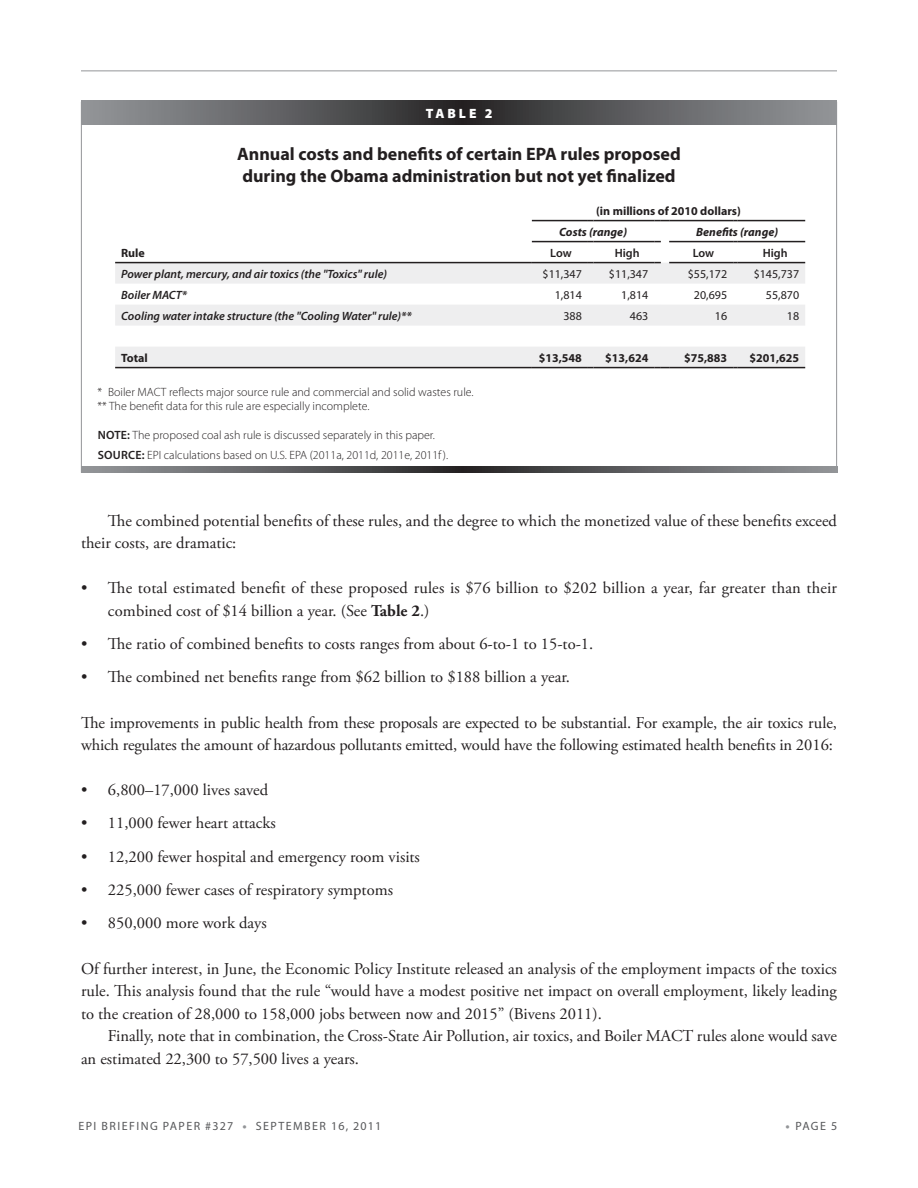
<style>
.page{position:relative;width:918px;height:1188px;background:#fff}
.page>*{position:absolute;margin:0;border:0;box-sizing:border-box;transform-origin:0 0}
.t1{font:700 18px/21.6px "Myriad Pro";color:#231f20}
.t2{font:16.5px/22.5px "Adobe Garamond Pro";color:#231f20}
.t3{font:900 13.5px "Myriad Pro";color:#fff}
.t4{font:300 12px/14.4px "Myriad Pro";color:#231f20}
.t5{font:italic 600 12px "Myriad Pro";color:#231f20}
.t6{font:700 12px "Myriad Pro";color:#231f20}
.t7{font:12px "Myriad Pro";color:#231f20}
.t8{font:italic 700 12px "Myriad Pro";color:#231f20}
.t9{font:12px "Myriad Pro";letter-spacing:.1em;color:#57585a}
.t10{font:12px "Myriad Pro";letter-spacing:.12em;color:#57585a}
.t11{font:600 12px "Myriad Pro";color:#231f20}
.s1{font-weight:600}
.s2{font-weight:700}
.s3{font-family:"Monotype Corsiva";font-size:7.5px;color:#939598}
</style>
<div class="page">
<hr style="left:81px;top:70px;width:756px;height:1px;background:#939598">
<div style="left:81px;top:102px;width:756px;height:370px;background:#fff;border:1px solid #939598"></div>
<svg style="left:81px;top:101px;width:756px;height:24px;background:#5f6062"></svg>
<svg style="left:81px;top:467px;width:756px;height:6px;background:#5f6062"></svg>
<hr style="left:532px;top:220px;width:56px;height:1px;background:#231f20">
<hr style="left:594px;top:220px;width:60px;height:1px;background:#231f20">
<svg style="left:654px;top:220px;width:15px;height:1px"></svg>
<hr style="left:669px;top:220px;width:64px;height:1px;background:#231f20">
<hr style="left:738px;top:220px;width:67px;height:1px;background:#231f20">
<svg style="left:115px;top:347px;width:690px;height:21px;background:#e3e3e4"></svg>
<hr style="left:738px;top:367px;width:67px;height:1px;background:#231f20">
<hr style="left:532px;top:241px;width:56px;height:1px;background:#231f20">
<hr style="left:594px;top:241px;width:60px;height:1px;background:#231f20">
<hr style="left:669px;top:241px;width:64px;height:1px;background:#231f20">
<hr style="left:738px;top:241px;width:67px;height:1px;background:#231f20">
<svg style="left:115px;top:262px;width:690px;height:64px"></svg>
<hr style="left:738px;top:262px;width:67px;height:1px;background:#231f20">
<p class="t3" style="left:426px;top:106px;width:21px">TABLE</p>
<p class="t3" style="left:485px;top:106px;width:9px">2</p>
<p class="t1" style="left:237px;top:142px;width:445px">Annual costs and benefits of certain EPA rules proposed during the Obama administration but not yet finalized</p>
<p class="t6" style="left:596px;top:203px;width:146px">(in millions of 2010 dollars)</p>
<p class="t8" style="left:559px;top:224px;width:70px">Costs (range)</p>
<p class="t8" style="left:696px;top:224px;width:83px">Benefits (range)</p>
<p class="t6" style="left:121px;top:245px;width:25px">Rule</p>
<p class="t11" style="left:550px;top:245px;width:23px">LOW</p>
<p class="t11" style="left:615px;top:245px;width:26px">HIGH</p>
<p class="t11" style="left:693px;top:245px;width:23px">LOW</p>
<p class="t11" style="left:763px;top:245px;width:26px">HIGH</p>
<p class="t5" style="left:121px;top:266px;width:267px">Power plant, mercury, and air toxics (the "Toxics" rule)</p>
<p class="t7" style="left:543px;top:266px;width:41px">$11,347</p>
<p class="t7" style="left:609px;top:266px;width:41px">$11,347</p>
<p class="t7" style="left:688px;top:266px;width:41px">$55,172</p>
<p class="t7" style="left:754px;top:266px;width:47px">$145,737</p>
<p class="t5" style="left:121px;top:287px;width:67px">Boiler MACT*</p>
<p class="t7" style="left:555px;top:287px;width:29px">1,814</p>
<p class="t7" style="left:621px;top:287px;width:29px">1,814</p>
<p class="t7" style="left:694px;top:287px;width:35px">20,695</p>
<p class="t7" style="left:766px;top:287px;width:35px">55,870</p>
<p class="t5" style="left:121px;top:308px;width:292px">Cooling water intake structure (the "Cooling Water" rule)**</p>
<p class="t7" style="left:563px;top:308px;width:20px">388</p>
<p class="t7" style="left:630px;top:308px;width:20px">463</p>
<p class="t7" style="left:715px;top:308px;width:14px">16</p>
<p class="t7" style="left:787px;top:308px;width:14px">18</p>
<p class="t6" style="left:121px;top:350px;width:28px">Total</p>
<p class="t6" style="left:539px;top:350px;width:45px">$13,548</p>
<p class="t6" style="left:605px;top:350px;width:45px">$13,624</p>
<p class="t6" style="left:684px;top:350px;width:45px">$75,883</p>
<p class="t6" style="left:750px;top:350px;width:51px">$201,625</p>
<p class="t4" style="left:98px;top:385px;width:378px">* Boiler MACT reflects major source rule and commercial and solid wastes rule. ** The benefit data for this rule are especially incomplete.</p>
<p class="t4" style="left:98px;top:425px;width:352px;line-height:20.4px"><span class="s1">NOTE:</span> The proposed coal ash rule is discussed separately in this paper.<br><span class="s1">SOURCE:</span> EPI calculations based on U.S. EPA (2011a, 2011d, 2011e, 2011f ).</p>
<p class="t2" style="left:81px;top:510px;width:757px;text-indent:27px">The combined potential benefits of these rules, and the degree to which the monetized value of these benefits exceed their costs, are dramatic:</p>
<p class="t2" style="left:108px;top:577px;width:731px;text-indent:-27px">• The total estimated benefit of these proposed rules is $76 billion to $202 billion a year, far greater than their combined cost of $14 billion a year. (See <span class="s2">Table 2</span>.)</p>
<p class="t2" style="left:81px;top:633px;width:514px">• The ratio of combined benefits to costs ranges from about 6-to-1 to 15-to-1.</p>
<p class="t2" style="left:81px;top:666px;width:490px">• The combined net benefits range from $62 billion to $188 billion a year.</p>
<p class="t2" style="left:81px;top:712px;width:758px">The improvements in public health from these proposals are expected to be substantial. For example, the air toxics rule, which regulates the amount of hazardous pollutants emitted, would have the following estimated health benefits in 2016:</p>
<p class="t2" style="left:81px;top:779px;width:189px">• 6,800–17,000 lives saved</p>
<p class="t2" style="left:81px;top:812px;width:196px">• 11,000 fewer heart attacks</p>
<p class="t2" style="left:81px;top:846px;width:340px">• 12,200 fewer hospital and emergency room visits</p>
<p class="t2" style="left:81px;top:879px;width:314px">• 225,000 fewer cases of respiratory symptoms</p>
<p class="t2" style="left:81px;top:912px;width:187px">• 850,000 more work days</p>
<p class="t2" style="left:81px;top:958px;width:757px;text-align:justify">Of further interest, in June, the Economic Policy Institute released an analysis of the employment impacts of the toxics rule. This analysis found that the rule “would have a modest positive net impact on overall employment, likely leading to the creation of 28,000 to 158,000 jobs between now and 2015” (Bivens 2011).</p>
<p class="t2" style="left:81px;top:1025px;width:757px;text-indent:27px">Finally, note that in combination, the Cross-State Air Pollution, air toxics, and Boiler MACT rules alone would save an estimated 22,300 to 57,500 lives a years.</p>
<p class="t10" style="left:78px;top:1119px;width:100px">EPI BRIEFING PAPE</p>
<p class="t9" style="left:194px;top:1119px;width:189px">R #327 <span class="s3">●</span> SEPTEMBER 16, 2011</p>
<p class="t10" style="left:785px;top:1119px;width:54px"><span class="s3">●</span> PAGE 5</p>
</div>
